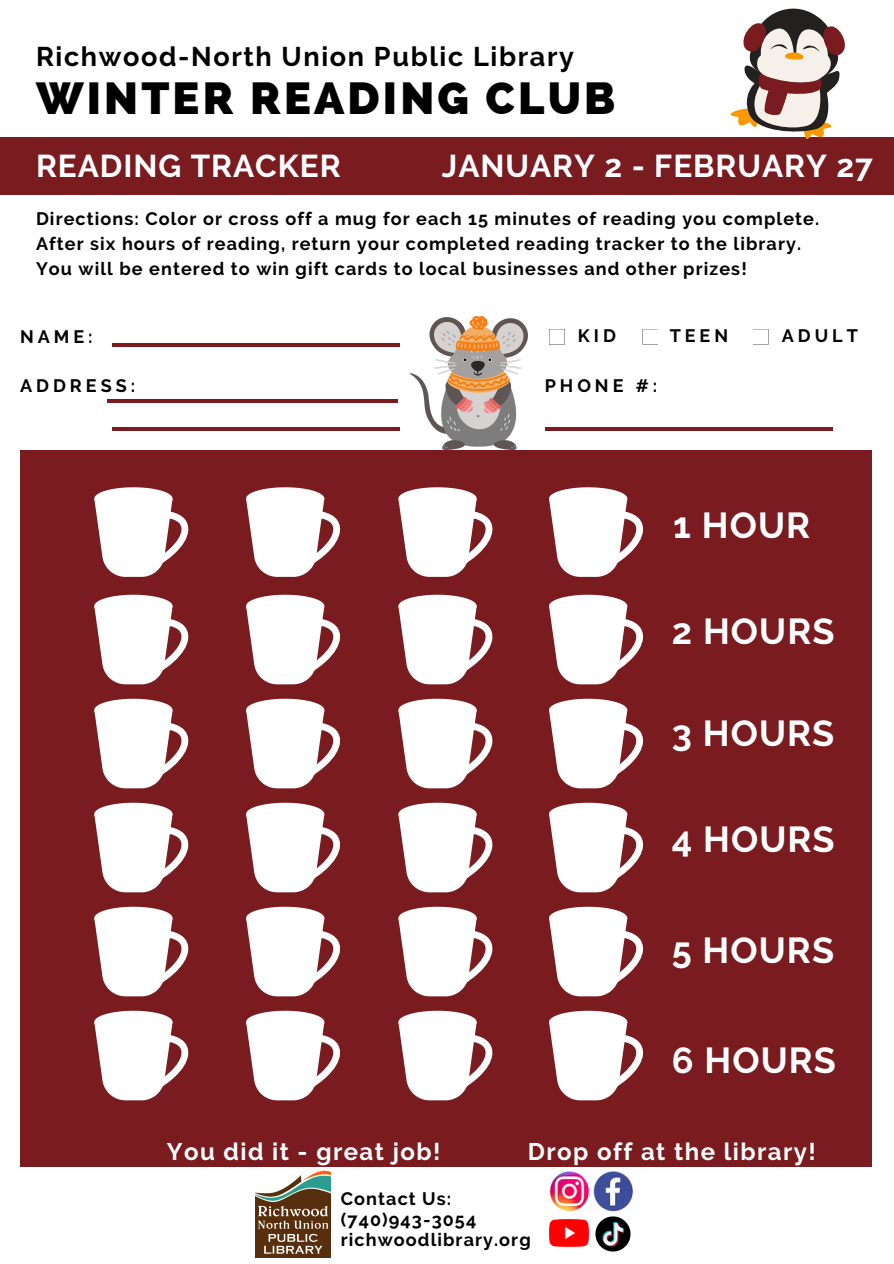
<style>
.page{position:relative;width:894px;height:1264px;background:#fff}
.page>*{position:absolute;margin:0;border:0;box-sizing:border-box;transform-origin:0 0}
.t1{font:800 45px "Raleway";letter-spacing:.07em;color:#000}
.t2{font:700 36px "Raleway";letter-spacing:.03em;color:#fff}
.t3{font:700 31.5px "Raleway";letter-spacing:.03em;color:#fff}
.t4{font:700 27px "Raleway";letter-spacing:.06em;color:#000}
.t5{font:700 24px "Raleway";letter-spacing:.06em;color:#fff}
.t6{font:700 18px "Raleway";letter-spacing:.06em;color:#000}
.t7{font:700 18px "Raleway";letter-spacing:.22em;color:#000}
</style>
<div class="page">
<div style="left:0;top:137px;width:893px;height:58px;background:#7a1b20"></div>
<div style="left:20px;top:450px;width:851px;height:716px;background:#7a1b20"></div>
<svg style="left:549px;top:329px;width:15px;height:16px"></svg>
<img style="left:588px;top:1216px;width:43px;height:36px">
<img style="left:549px;top:1171px;width:84px;height:41px">
<img style="left:549px;top:1219px;width:39px;height:27px">
<hr style="left:112px;top:344px;width:153px;height:3px;background:#7a1b20">
<hr style="left:246px;top:344px;width:154px;height:3px;background:#7a1b20">
<hr style="left:108px;top:399px;width:154px;height:3px;background:#7a1b20">
<hr style="left:243px;top:399px;width:154px;height:3px;background:#7a1b20">
<hr style="left:112px;top:427px;width:153px;height:3px;background:#7a1b20">
<hr style="left:246px;top:427px;width:154px;height:3px;background:#7a1b20">
<hr style="left:544px;top:427px;width:154px;height:3px;background:#7a1b20">
<hr style="left:679px;top:427px;width:153px;height:3px;background:#7a1b20">
<svg style="left:642px;top:329px;width:16px;height:16px"></svg>
<svg style="left:753px;top:329px;width:15px;height:16px"></svg>
<svg style="left:730px;top:8px;width:115px;height:131px"></svg>
<img style="left:410px;top:317px;width:117px;height:132px">
<img style="left:256px;top:1170px;width:74px;height:87px">
<svg style="left:549px;top:594px;width:94px;height:90px"></svg>
<svg style="left:549px;top:487px;width:94px;height:90px"></svg>
<svg style="left:549px;top:698px;width:94px;height:90px"></svg>
<svg style="left:549px;top:802px;width:94px;height:90px"></svg>
<svg style="left:549px;top:906px;width:94px;height:90px"></svg>
<svg style="left:549px;top:1010px;width:94px;height:90px"></svg>
<svg style="left:398px;top:594px;width:94px;height:90px"></svg>
<svg style="left:398px;top:487px;width:94px;height:90px"></svg>
<svg style="left:398px;top:698px;width:94px;height:90px"></svg>
<svg style="left:398px;top:802px;width:94px;height:90px"></svg>
<svg style="left:398px;top:906px;width:94px;height:90px"></svg>
<svg style="left:398px;top:1010px;width:94px;height:90px"></svg>
<svg style="left:246px;top:594px;width:94px;height:90px"></svg>
<svg style="left:246px;top:487px;width:94px;height:90px"></svg>
<svg style="left:246px;top:698px;width:94px;height:90px"></svg>
<svg style="left:246px;top:802px;width:94px;height:90px"></svg>
<svg style="left:246px;top:906px;width:94px;height:90px"></svg>
<svg style="left:246px;top:1010px;width:94px;height:90px"></svg>
<svg style="left:94px;top:594px;width:94px;height:90px"></svg>
<svg style="left:94px;top:487px;width:94px;height:90px"></svg>
<svg style="left:94px;top:698px;width:94px;height:90px"></svg>
<svg style="left:94px;top:802px;width:94px;height:90px"></svg>
<svg style="left:94px;top:906px;width:94px;height:90px"></svg>
<svg style="left:94px;top:1010px;width:94px;height:90px"></svg>
<h6 class="t4" style="left:36px;top:41px;width:539px">Richwood-North Union Public Library</h6>
<p class="t1" style="left:36px;top:72px;width:580px">WINTER READING CLUB</p>
<h6 class="t3" style="left:36px;top:147px;width:306px">READING TRACKER</h6>
<p class="t3" style="left:442px;top:147px;width:432px">JANUARY 2 - FEBRUARY 27</p>
<h3 class="t6" style="left:36px;top:208px;width:784px">Directions: Color or cross off a mug for each 15 minutes of reading you complete.</h3>
<p class="t6" style="left:36px;top:233px;width:766px">After six hours of reading, return your completed reading tracker to the library.</p>
<p class="t6" style="left:36px;top:257px;width:712px">You will be entered to win gift cards to local businesses and other prizes!</p>
<p class="t6" style="left:20px;top:326px;width:74px">NAME:</p>
<h3 class="t7" style="left:20px;top:375px;width:116px">ADDRESS:</h3>
<p class="t6" style="left:577px;top:325px;width:39px">KID</p>
<p class="t6" style="left:669px;top:325px;width:60px">TEEN</p>
<p class="t6" style="left:781px;top:325px;width:77px">ADULT</p>
<h4 class="t6" style="left:544px;top:375px;width:114px">PHONE #:</h4>
<p class="t2" style="left:673px;top:504px;width:138px">1 HOUR</p>
<p class="t2" style="left:671px;top:609px;width:164px">2 HOURS</p>
<p class="t2" style="left:671px;top:712px;width:164px">3 HOURS</p>
<p class="t2" style="left:671px;top:818px;width:164px">4 HOURS</p>
<p class="t2" style="left:671px;top:928px;width:164px">5 HOURS</p>
<h1 class="t5" style="left:167px;top:1137px;width:275px">You did it - great job!</h1>
<p class="t2" style="left:671px;top:1039px;width:166px">6 HOURS</p>
<p class="t5" style="left:528px;top:1137px;width:289px">Drop off at the library!</p>
<p class="t6" style="left:341px;top:1188px;width:112px">Contact Us:</p>
<h6 class="t6" style="left:341px;top:1208px;width:137px">(740)943-3054</h6>
<h6 class="t6" style="left:341px;top:1228px;width:191px">richwoodlibrary.org</h6>
</div>
